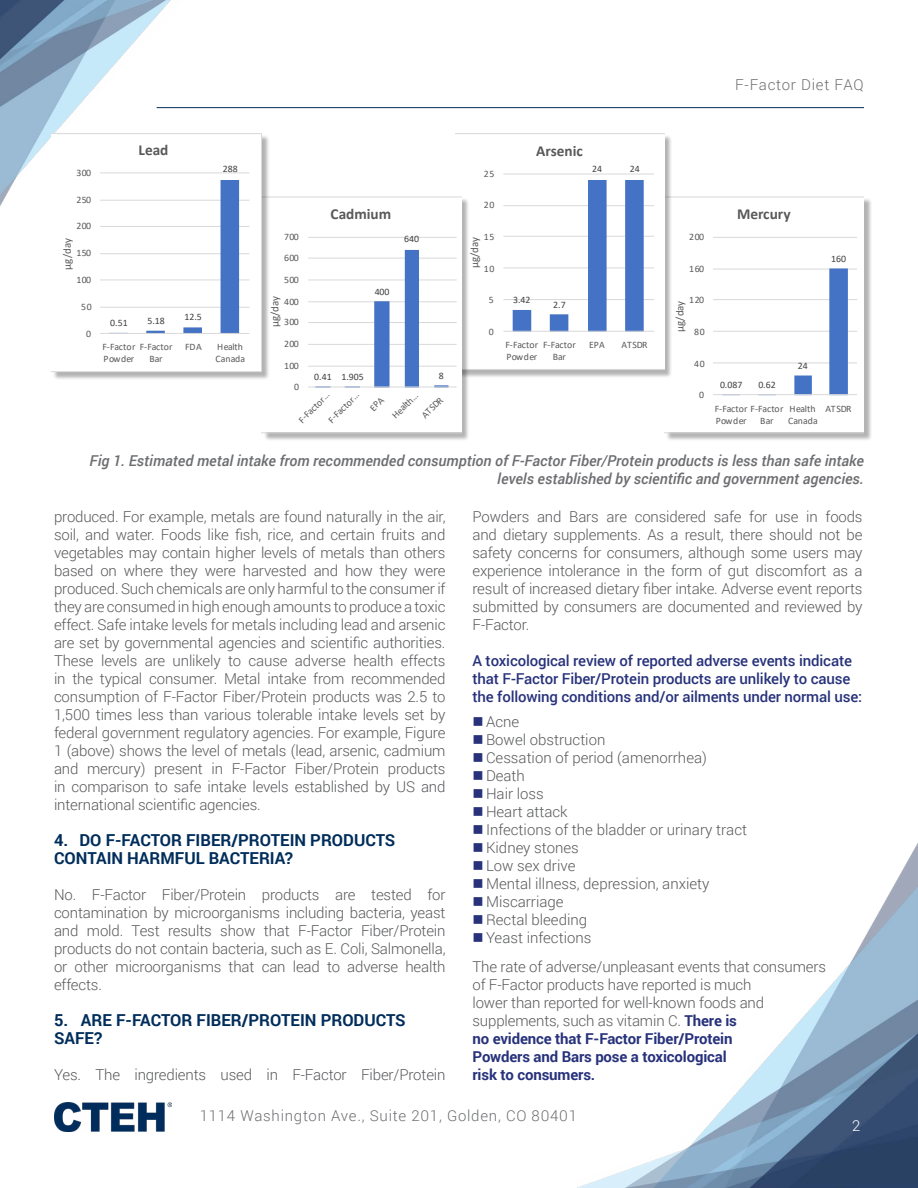
<style>
.page{position:relative;width:918px;height:1188px;background:#fff}
.page>*{position:absolute;margin:0;border:0;box-sizing:border-box;transform-origin:0 0}
.t1{font:700 16.5px/18px "Roboto";color:#002d5b}
.t2{font:700 15.3px "Calibri";color:#595959}
.t3{font:300 15px/18px "Roboto";letter-spacing:-.01em;color:#58595b;text-align:justify}
.t4{font:500 15px/18px "Roboto";letter-spacing:-.01em;color:#27327b}
.t5{font:italic 500 15px/18px "Roboto";color:#6d6e71;text-align:right}
.t6{font:300 15px "Roboto";letter-spacing:.05em;color:#6d6e71}
.t7{font:300 15px "Roboto";color:#fff}
.t8{font:10.95px "Calibri";color:#595959}
.t9{font:9.9px/12px "Calibri";color:#595959}
.t10{font:9.9px "Calibri";color:#404040}
.s1{font-weight:700;color:#27327b}
</style>
<div class="page">
<img style="left:577px;top:843px;width:341px;height:345px">
<img style="left:0;top:0;width:291px;height:206px">
<hr style="left:157px;top:107px;width:707px;height:1px;background:#002d5b">
<img style="left:54px;top:1102px;width:118px;height:29px">
<div style="left:666px;top:198px;width:206px;height:243px;background:#000;opacity:.3"></div>
<svg style="left:665px;top:197px;width:199px;height:236px"></svg>
<div style="left:457px;top:135px;width:216px;height:243px;background:#000;opacity:.3"></div>
<svg style="left:456px;top:133px;width:209px;height:237px"></svg>
<div style="left:263px;top:198px;width:206px;height:243px;background:#000;opacity:.3"></div>
<svg style="left:262px;top:197px;width:199px;height:236px"></svg>
<div style="left:53px;top:135px;width:217px;height:245px;background:#000;opacity:.3"></div>
<svg style="left:51px;top:133px;width:211px;height:239px"></svg>
<svg style="left:370px;top:396px;width:15px;height:15px"></svg>
<p class="t6" style="left:735px;top:74px;width:130px">F-Factor Diet FAQ</p>
<p class="t2" style="left:139px;top:139px;width:31px">Lead</p>
<p class="t2" style="left:536px;top:140px;width:48px">Arsenic</p>
<p class="t9" style="left:76px;top:166px;width:16px">300</p>
<p class="t10" style="left:223px;top:162px;width:16px">288</p>
<p class="t9" style="left:484px;top:167px;width:12px">25</p>
<p class="t10" style="left:592px;top:162px;width:11px">24</p>
<p class="t10" style="left:630px;top:162px;width:11px">24</p>
<p class="t9" style="left:76px;top:193px;width:16px">250</p>
<p class="t9" style="left:76px;top:220px;width:16px">200</p>
<p class="t2" style="left:331px;top:203px;width:62px">Cadmium</p>
<p class="t9" style="left:484px;top:199px;width:12px">20</p>
<p class="t2" style="left:737px;top:203px;width:55px">Mercury</p>
<p class="t8" style="left:59px;top:270px;width:33px;rotate:-90deg">µg/day</p>
<p class="t9" style="left:76px;top:247px;width:16px">150</p>
<p class="t9" style="left:284px;top:231px;width:16px">700</p>
<p class="t9" style="left:284px;top:251px;width:16px">600</p>
<p class="t10" style="left:404px;top:232px;width:16px">640</p>
<p class="t9" style="left:484px;top:231px;width:12px">15</p>
<p class="t8" style="left:467px;top:268px;width:33px;rotate:-90deg">µg/day</p>
<p class="t9" style="left:484px;top:262px;width:12px">10</p>
<p class="t9" style="left:689px;top:231px;width:16px">200</p>
<p class="t9" style="left:689px;top:262px;width:16px">160</p>
<p class="t10" style="left:831px;top:252px;width:16px">160</p>
<p class="t9" style="left:76px;top:273px;width:16px">100</p>
<p class="t9" style="left:284px;top:273px;width:16px">500</p>
<p class="t9" style="left:81px;top:300px;width:12px">50</p>
<p class="t9" style="left:86px;top:328px;width:6px">0</p>
<p class="t10" style="left:110px;top:316px;width:19px">0.51</p>
<p class="t10" style="left:147px;top:314px;width:19px">5.18</p>
<p class="t10" style="left:185px;top:310px;width:19px">12.5</p>
<p class="t8" style="left:267px;top:327px;width:33px;rotate:-90deg">µg/day</p>
<p class="t9" style="left:284px;top:295px;width:16px">400</p>
<p class="t9" style="left:284px;top:316px;width:16px">300</p>
<p class="t10" style="left:375px;top:285px;width:16px">400</p>
<p class="t9" style="left:489px;top:294px;width:6px">5</p>
<p class="t9" style="left:489px;top:326px;width:6px">0</p>
<p class="t10" style="left:513px;top:293px;width:19px">3.42</p>
<p class="t10" style="left:553px;top:298px;width:14px">2.7</p>
<p class="t9" style="left:689px;top:294px;width:16px">120</p>
<p class="t8" style="left:672px;top:332px;width:33px;rotate:-90deg">µg/day</p>
<p class="t9" style="left:694px;top:326px;width:12px">80</p>
<p class="t9" style="left:103px;top:341px;width:72px">F-Factor F-Factor<br>Powder</p>
<p class="t9" style="left:149px;top:353px;width:15px">Bar</p>
<p class="t9" style="left:185px;top:341px;width:18px">FDA</p>
<p class="t9" style="left:216px;top:341px;width:31px">Health<br>Canada</p>
<p class="t9" style="left:284px;top:338px;width:16px">200</p>
<p class="t9" style="left:284px;top:359px;width:16px">100</p>
<p class="t9" style="left:505px;top:339px;width:34px">F-Factor<br>Powder</p>
<p class="t9" style="left:543px;top:339px;width:34px;text-align:center">F-Factor<br>Bar</p>
<p class="t9" style="left:589px;top:339px;width:17px">EPA</p>
<p class="t9" style="left:622px;top:339px;width:28px">ATSDR</p>
<p class="t9" style="left:694px;top:357px;width:12px">40</p>
<p class="t10" style="left:798px;top:359px;width:11px">24</p>
<p class="t9" style="left:294px;top:380px;width:6px">0</p>
<p class="t10" style="left:314px;top:370px;width:51px">0.41 1.905</p>
<p class="t10" style="left:439px;top:369px;width:6px">8</p>
<p class="t10" style="left:720px;top:377px;width:24px">0.087</p>
<p class="t10" style="left:758px;top:377px;width:19px">0.62</p>
<p class="t9" style="left:296px;top:417px;width:41px;rotate:-45deg">F-Factor…</p>
<p class="t9" style="left:325px;top:417px;width:41px;rotate:-45deg">F-Factor…</p>
<p class="t9" style="left:389px;top:412px;width:34px;rotate:-45deg">Health…</p>
<p class="t9" style="left:419px;top:412px;width:28px;rotate:-45deg">ATSDR</p>
<p class="t9" style="left:699px;top:389px;width:6px">0</p>
<p class="t9" style="left:788px;top:402px;width:31px">Health<br>Canada</p>
<p class="t9" style="left:826px;top:402px;width:28px">ATSDR</p>
<p class="t9" style="left:715px;top:402px;width:70px">F-Factor F-Factor<br>Powder</p>
<p class="t9" style="left:760px;top:414px;width:15px">Bar</p>
<p class="t5" style="left:90px;top:451px;width:776px">Fig 1. Estimated metal intake from recommended consumption of F-Factor Fiber/Protein products is less than safe intake levels established by scientific and government agencies.</p>
<p class="t3" style="left:54px;top:507px;width:393px">produced. For example, metals are found naturally in the air, soil, and water. Foods like fish, rice, and certain fruits and vegetables may contain higher levels of metals than others based on where they were harvested and how they were produced. Such chemicals are only harmful to the consumer if they are consumed in high enough amounts to produce a toxic effect. Safe intake levels for metals including lead and arsenic are set by governmental agencies and scientific authorities.<br>These levels are unlikely to cause adverse health effects in the typical consumer. Metal intake from recommended consumption of F-Factor Fiber/Protein products was 2.5 to 1,500 times less than various tolerable intake levels set by federal government regulatory agencies. For example, Figure 1 (above) shows the level of metals (lead, arsenic, cadmium and mercury) present in F-Factor Fiber/Protein products in comparison to safe intake levels established by US and international scientific agencies.</p>
<p class="t1" style="left:54px;top:830px;width:343px">4. DO F-FACTOR FIBER/PROTEIN PRODUCTS<br>CONTAIN HARMFUL BACTERIA?</p>
<p class="t3" style="left:54px;top:885px;width:393px">No. F-Factor Fiber/Protein products are tested for contamination by microorganisms including bacteria, yeast and mold. Test results show that F-Factor Fiber/Protein products do not contain bacteria, such as E. Coli, Salmonella, or other microorganisms that can lead to adverse health effects.</p>
<p class="t1" style="left:54px;top:1010px;width:353px">5. ARE F-FACTOR FIBER/PROTEIN PRODUCTS<br>SAFE?</p>
<p class="t3" style="left:54px;top:1065px;width:393px">Yes. The ingredients used in F-Factor Fiber/Protein</p>
<p class="t3" style="left:472px;top:507px;width:392px">Powders and Bars are considered safe for use in foods and dietary supplements. As a result, there should not be safety concerns for consumers, although some users may experience intolerance in the form of gut discomfort as a result of increased dietary fiber intake. Adverse event reports submitted by consumers are documented and reviewed by F-Factor.</p>
<p class="t4" style="left:472px;top:651px;width:391px">A toxicological review of reported adverse events indicate that F-Factor Fiber/Protein products are unlikely to cause the following conditions and/or ailments under normal use:</p>
<p class="t3" style="left:486px;top:712px;width:263px;text-align:left">Acne<br>Bowel obstruction<br>Cessation of period (amenorrhea)<br>Death<br>Hair loss<br>Heart attack<br>Infections of the bladder or urinary tract<br>Kidney stones<br>Low sex drive<br>Mental illness, depression, anxiety<br>Miscarriage<br>Rectal bleeding<br>Yeast infections</p>
<p class="t3" style="left:472px;top:957px;width:355px;text-align:left">The rate of adverse/unpleasant events that consumers of F-Factor products have reported is much<br>lower than reported for well-known foods and supplements, such as vitamin C. <span class="s1">There is<br>no evidence that F-Factor Fiber/Protein<br>Powders and Bars pose a toxicological<br>risk to consumers.</span></p>
<p class="t6" style="left:200px;top:1106px;width:379px">1114 Washington Ave., Suite 201, Golden, CO 80401</p>
<p class="t7" style="left:852px;top:1115px;width:10px">2</p>
</div>
